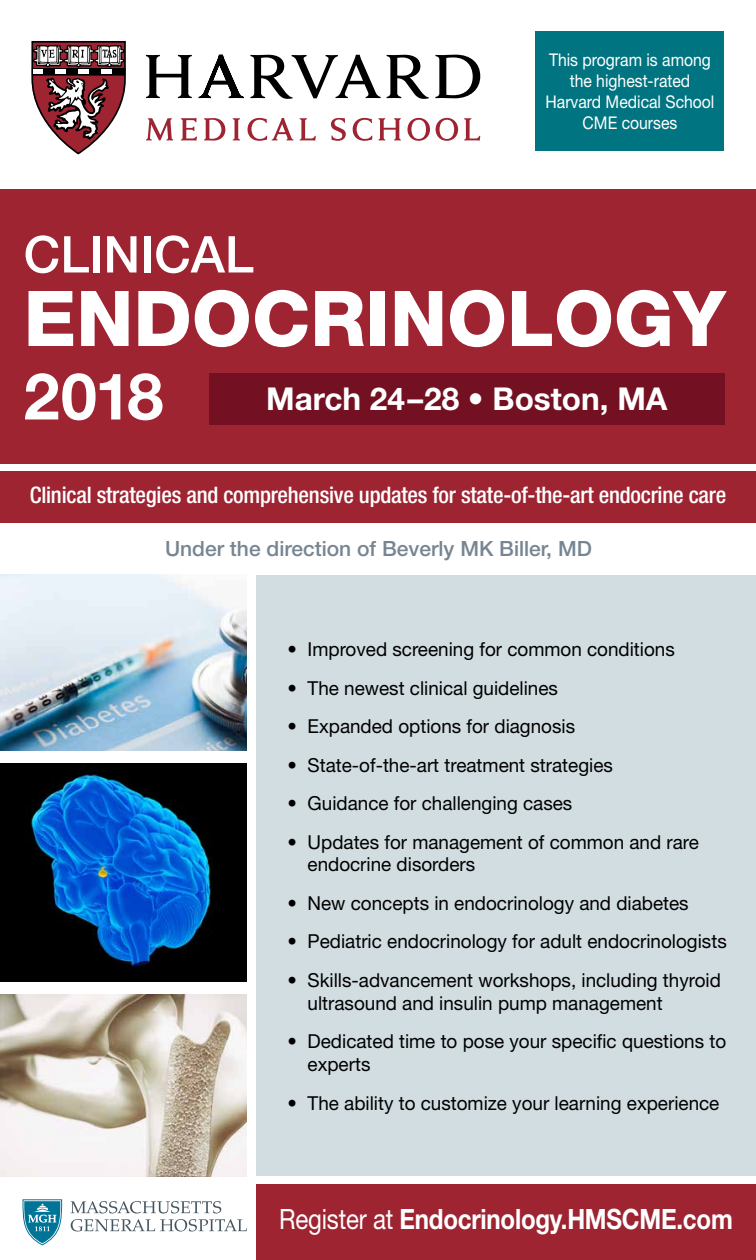
<style>
.page{position:relative;width:756px;height:1260px;background:#fff}
.page>*{position:absolute;margin:0;border:0;box-sizing:border-box;transform-origin:0 0}
.t1{font:800 77px "Helvetica Neue LT Std";color:#fff}
.t2{font:700 64.75px "Helvetica Neue LT Std";color:#fff}
.t3{font:500 50.75px "Helvetica Neue LT Std";color:#fff}
.t4{font:700 31.5px "Helvetica Neue LT Std";color:#fff}
.t5{font:700 28px "Helvetica Neue LT Std";letter-spacing:-.01em;color:#fff;scale:.86 1}
.t6{font:500 condensed 22.75px "Helvetica Neue LT Std";letter-spacing:-.01em;color:#fff}
.t7{font:500 21px "Helvetica Neue LT Std";color:#778592}
.t8{font:19.25px/22.8px "Helvetica Neue LT Std";color:#000}
.t9{font:17.5px/21px "Helvetica Neue LT Std";color:#fff;text-align:center;scale:.9 1}
.s1{font-weight:400}
</style>
<div class="page">
<div style="left:256px;top:576px;width:499px;height:600px;background:#d2dde1"></div>
<div style="left:0;top:189px;width:756px;height:274px;background:#9e2432"></div>
<svg style="left:146px;top:55px;width:334px;height:44px"></svg>
<svg style="left:146px;top:118px;width:334px;height:23px"></svg>
<svg style="left:32px;top:41px;width:94px;height:113px"></svg>
<div style="left:256px;top:1184px;width:500px;height:76px;background:#9e2432"></div>
<svg style="left:23px;top:1199px;width:39px;height:47px"></svg>
<svg style="left:71px;top:1201px;width:176px;height:31px"></svg>
<div style="left:209px;top:373px;width:515px;height:51px;background:#731122"></div>
<div style="left:0;top:471px;width:756px;height:52px;background:#9e2432"></div>
<img style="left:0;top:575px;width:247px;height:176px">
<img style="left:0;top:763px;width:247px;height:219px">
<img style="left:0;top:995px;width:247px;height:181px">
<div style="left:536px;top:32px;width:188px;height:119px;background:#007581"></div>
<p class="t9" style="left:546px;top:49px;width:189px">This program is among the highest-rated<br>Harvard Medical School<br>CME courses</p>
<h3 class="t3" style="left:24px;top:224px;width:232px">CLINICAL</h3>
<h1 class="t1" style="left:24px;top:273px;width:703px">ENDOCRINOLOGY</h1>
<h2 class="t2" style="left:24px;top:356px;width:141px">2018</h2>
<h3 class="t4" style="left:266px;top:379px;width:403px">March 24–28 • Boston, MA</h3>
<p class="t6" style="left:30px;top:482px;width:698px">Clinical strategies and comprehensive updates for state-of-the-art endocrine care</p>
<p class="t7" style="left:165px;top:536px;width:428px">Under the direction of Beverly MK Biller, MD</p>
<p class="t8" style="left:288px;top:638px;width:389px">• Improved screening for common conditions</p>
<p class="t8" style="left:288px;top:676px;width:272px">• The newest clinical guidelines</p>
<p class="t8" style="left:288px;top:715px;width:289px">• Expanded options for diagnosis</p>
<p class="t8" style="left:288px;top:753px;width:327px">• State-of-the-art treatment strategies</p>
<p class="t8" style="left:288px;top:792px;width:286px">• Guidance for challenging cases</p>
<p class="t8" style="left:308px;top:830px;width:393px;text-indent:-20px">• Updates for management of common and rare endocrine disorders</p>
<p class="t8" style="left:288px;top:892px;width:403px">• New concepts in endocrinology and diabetes</p>
<p class="t8" style="left:288px;top:930px;width:441px">• Pediatric endocrinology for adult endocrinologists</p>
<p class="t8" style="left:308px;top:969px;width:415px;text-indent:-20px">• Skills-advancement workshops, including thyroid ultrasound and insulin pump management</p>
<p class="t8" style="left:308px;top:1030px;width:420px;text-indent:-20px">• Dedicated time to pose your specific questions to experts</p>
<p class="t8" style="left:288px;top:1091px;width:433px">• The ability to customize your learning experience</p>
<h3 class="t5" style="left:279px;top:1202px;width:529px"><span class="s1">Register at</span> Endocrinology.HMSCME.com</h3>
</div>
